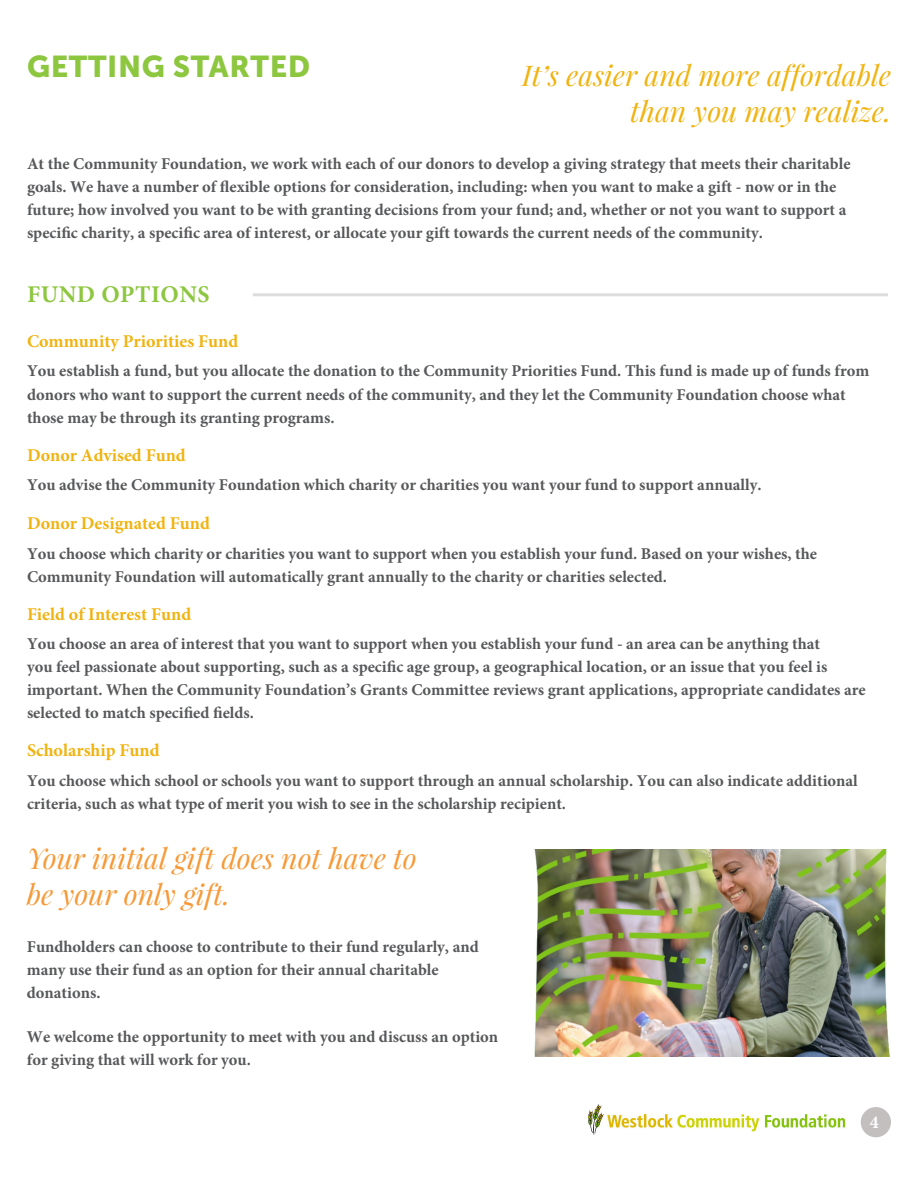
<style>
.page{position:relative;width:918px;height:1188px;background:#fff}
.page>*{position:absolute;margin:0;border:0;box-sizing:border-box;transform-origin:0 0}
.t1{font:30px "Museo Sans 900";letter-spacing:.02em;color:#8dc63f}
.t2{font:italic 28.5px/36px "Playfair Display";color:#f0b310;text-align:right}
.t3{font:italic 28.5px/36px "Playfair Display";color:#f79937}
.t4{font:700 24px "Minion Pro";letter-spacing:.02em;color:#8dc63f}
.t5{font:700 18px "Minion Pro";color:#f0b310}
.t6{font:700 18px "Minion Pro";color:#fff}
.t7{font:700 16.5px/23.1px "Minion Pro";color:#57585a}
</style>
<div class="page">
<div style="left:861px;top:1107px;width:30px;height:30px;background:#c3bfbf;border-radius:50%"></div>
<img style="left:534px;top:850px;width:356px;height:207px">
<hr style="left:253px;top:293px;width:635px;height:3px;background:#deddde">
<img style="left:587px;top:1104px;width:260px;height:31px">
<h1 class="t1" style="left:27px;top:50px;width:285px">GETTING STARTED</h1>
<h2 class="t2" style="left:522px;top:57px;width:371px">It’s easier and more affordable than you may realize.</h2>
<p class="t7" style="left:27px;top:152px;width:825px">At the Community Foundation, we work with each of our donors to develop a giving strategy that meets their charitable goals. We have a number of flexible options for consideration, including: when you want to make a gift - now or in the future; how involved you want to be with granting decisions from your fund; and, whether or not you want to support a specific charity, a specific area of interest, or allocate your gift towards the current needs of the community.</p>
<h3 class="t4" style="left:27px;top:277px;width:184px">FUND OPTIONS</h3>
<p class="t5" style="left:27px;top:329px;width:213px">Community Priorities Fund</p>
<p class="t7" style="left:27px;top:359px;width:844px">You establish a fund, but you allocate the donation to the Community Priorities Fund. This fund is made up of funds from donors who want to support the current needs of the community, and they let the Community Foundation choose what those may be through its granting programs.</p>
<p class="t5" style="left:27px;top:442px;width:160px">Donor Advised Fund</p>
<p class="t7" style="left:27px;top:473px;width:736px">You advise the Community Foundation which charity or charities you want your fund to support annually.</p>
<p class="t5" style="left:27px;top:511px;width:184px">Donor Designated Fund</p>
<p class="t7" style="left:27px;top:542px;width:792px">You choose which charity or charities you want to support when you establish your fund. Based on your wishes, the<br>Community Foundation will automatically grant annually to the charity or charities selected.</p>
<p class="t5" style="left:27px;top:601px;width:166px">Field of Interest Fund</p>
<p class="t7" style="left:27px;top:632px;width:840px">You choose an area of interest that you want to support when you establish your fund - an area can be anything that<br>you feel passionate about supporting, such as a specific age group, a geographical location, or an issue that you feel is important. When the Community Foundation’s Grants Committee reviews grant applications, appropriate candidates are selected to match specified fields.</p>
<p class="t5" style="left:27px;top:738px;width:134px">Scholarship Fund</p>
<p class="t7" style="left:27px;top:769px;width:832px">You choose which school or schools you want to support through an annual scholarship. You can also indicate additional criteria, such as what type of merit you wish to see in the scholarship recipient.</p>
<h2 class="t3" style="left:27px;top:839px;width:391px">Your initial gift does not have to be your only gift.</h2>
<p class="t7" style="left:27px;top:935px;width:453px">Fundholders can choose to contribute to their fund regularly, and many use their fund as an option for their annual charitable donations.</p>
<p class="t7" style="left:27px;top:1025px;width:473px">We welcome the opportunity to meet with you and discuss an option for giving that will work for you.</p>
<p class="t6" style="left:870px;top:1109px;width:10px">4</p>
</div>
